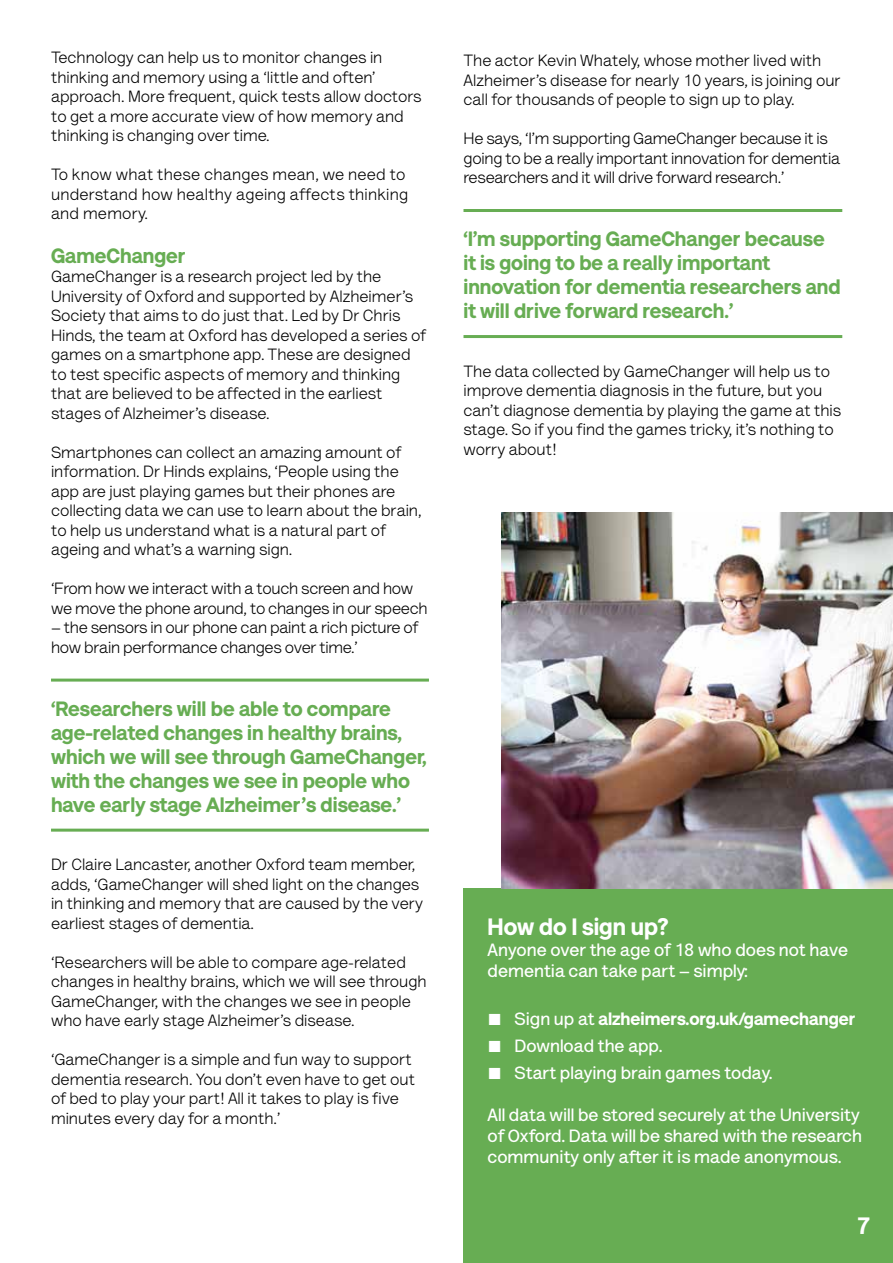
<style>
.page{position:relative;width:893px;height:1263px;background:#fff}
.page>*{position:absolute;margin:0;border:0;box-sizing:border-box;transform-origin:0 0}
.t1{font:900 24px "AS Lettera Text";color:#fff}
.t2{font:900 21px/24px "AS Lettera Text";color:#67ad53}
.t3{font:700 18px/21px "AS Lettera Text";color:#fff}
.t4{font:900 18px "AS Lettera Text";color:#fff}
.t5{font:16.5px/19.5px "AS Lettera Text";color:#000}
.s1{font-family:"Arial";font-weight:400;font-size:24px}
.s2{font-weight:700}
</style>
<div class="page">
<div style="left:463px;top:889px;width:430px;height:374px;background:#67ad53"></div>
<hr style="left:51px;top:679px;width:378px;height:3px;background:#67ad53">
<hr style="left:51px;top:829px;width:378px;height:3px;background:#67ad53">
<hr style="left:463px;top:209px;width:379px;height:3px;background:#67ad53">
<hr style="left:463px;top:335px;width:379px;height:3px;background:#67ad53">
<img style="left:502px;top:513px;width:391px;height:376px">
<p class="t5" style="left:51px;top:46px;width:372px">Technology can help us to monitor changes in thinking and memory using a ‘little and often’ approach. More frequent, quick tests allow doctors to get a more accurate view of how memory and thinking is changing over time.</p>
<p class="t5" style="left:51px;top:163px;width:359px">To know what these changes mean, we need to understand how healthy ageing affects thinking and memory.</p>
<p class="t2" style="left:51px;top:242px;width:136px">GameChanger</p>
<p class="t5" style="left:51px;top:265px;width:376px">GameChanger is a research project led by the University of Oxford and supported by Alzheimer’s Society that aims to do just that. Led by Dr Chris Hinds, the team at Oxford has developed a series of games on a smartphone app. These are designed to test specific aspects of memory and thinking that are believed to be affected in the earliest stages of Alzheimer’s disease.</p>
<p class="t5" style="left:51px;top:441px;width:372px">Smartphones can collect an amazing amount of information. Dr Hinds explains, ‘People using the app are just playing games but their phones are collecting data we can use to learn about the brain, to help us understand what is a natural part of ageing and what’s a warning sign.</p>
<p class="t5" style="left:51px;top:577px;width:378px">‘From how we interact with a touch screen and how we move the phone around, to changes in our speech</p>
<p class="t5" style="left:51px;top:616px;width:369px">– the sensors in our phone can paint a rich picture of how brain performance changes over time.’</p>
<p class="t2" style="left:51px;top:695px;width:377px">‘Researchers will be able to compare age-related changes in healthy brains, which we will see through GameChanger, with the changes we see in people who have early stage Alzheimer’s disease.’</p>
<p class="t5" style="left:51px;top:853px;width:373px">Dr Claire Lancaster, another Oxford team member, adds, ‘GameChanger will shed light on the changes in thinking and memory that are caused by the very earliest stages of dementia.</p>
<p class="t5" style="left:51px;top:951px;width:377px">‘Researchers will be able to compare age-related changes in healthy brains, which we will see through GameChanger, with the changes we see in people who have early stage Alzheimer’s disease.</p>
<p class="t5" style="left:51px;top:1048px;width:365px">‘GameChanger is a simple and fun way to support dementia research. You don’t even have to get out of bed to play your part! All it takes to play is five minutes every day for a month.’</p>
<p class="t5" style="left:463px;top:49px;width:379px">The actor Kevin Whately, whose mother lived with<br>Alzheimer’s disease for nearly 10 years, is joining our call for thousands of people to sign up to play.</p>
<p class="t5" style="left:463px;top:127px;width:378px">He says, ‘I’m supporting GameChanger because it is going to be a really important innovation for dementia researchers and it will drive forward research.’</p>
<p class="t2" style="left:463px;top:225px;width:379px">‘I’m supporting GameChanger because it is going to be a really important innovation for dementia researchers and it will drive forward research.’</p>
<p class="t5" style="left:463px;top:360px;width:379px">The data collected by GameChanger will help us to improve dementia diagnosis in the future, but you can’t diagnose dementia by playing the game at this stage. So if you find the games tricky, it’s nothing to worry about!</p>
<h1 class="t1" style="left:488px;top:907px;width:182px">How do I sign up?</h1>
<p class="t3" style="left:488px;top:938px;width:362px">Anyone over the age of 18 who does not have dementia can take part – simply:</p>
<p class="t4" style="left:488px;top:1004px;width:369px"><span class="s1">■</span> <span class="s2">Sign up at</span> alzheimers.org.uk/gamechanger</p>
<p class="t3" style="left:488px;top:1034px;width:176px"><span class="s1">■</span> Download the app.</p>
<p class="t3" style="left:488px;top:1061px;width:286px"><span class="s1">■</span> Start playing brain games today.</p>
<p class="t3" style="left:488px;top:1103px;width:376px">All data will be stored securely at the University of Oxford. Data will be shared with the research community only after it is made anonymous.</p>
<h1 class="t1" style="left:857px;top:1206px;width:15px">7</h1>
</div>
